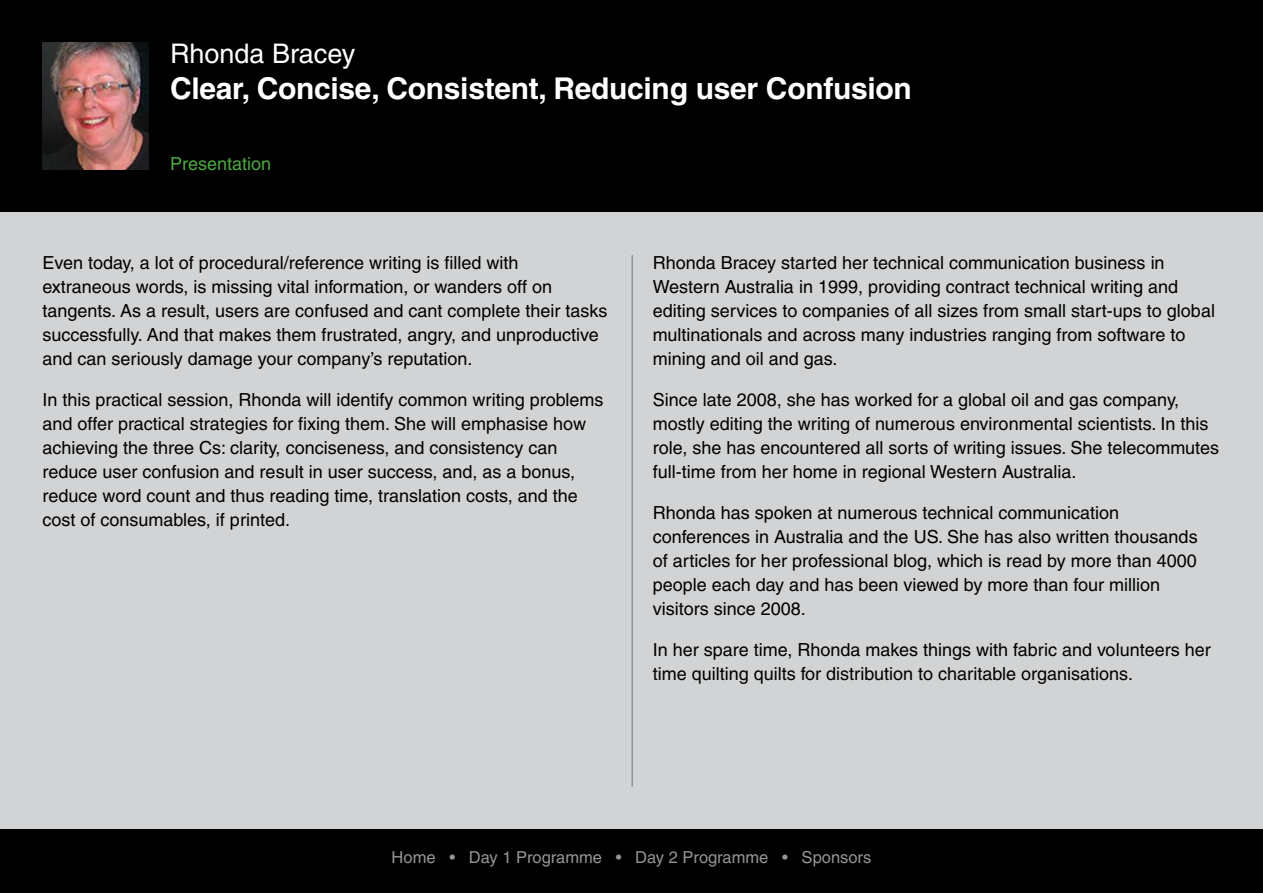
<style>
.page{position:relative;width:1263px;height:893px;background:#d1d3d4}
.page>*{position:absolute;margin:0;border:0;box-sizing:border-box;transform-origin:0 0}
.t1{font:700 30px "Helvetica";letter-spacing:-.01em;color:#fff}
.t2{font:27px "Helvetica";color:#fff}
.t3{font:18px/24px "Helvetica";color:#000}
.t4{font:18px "Helvetica";color:#4daa42}
.t5{font:16.5px "Helvetica";color:#939598}
</style>
<div class="page">
<div style="left:0;top:0;width:1263px;height:212px;background:#000"></div>
<div style="left:0;top:829px;width:1263px;height:64px;background:#000"></div>
<hr style="left:631px;top:255px;width:2px;height:532px;background:#939598">
<img style="left:43px;top:43px;width:106px;height:127px">
<h2 class="t2" style="left:170px;top:38px;width:187px">Rhonda Bracey</h2>
<h1 class="t1" style="left:170px;top:71px;width:743px">Clear, Concise, Consistent, Reducing user Confusion</h1>
<p class="t4" style="left:170px;top:153px;width:103px">Presentation</p>
<p class="t3" style="left:43px;top:251px;width:566px">Even today, a lot of procedural/reference writing is filled with extraneous words, is missing vital information, or wanders off on tangents. As a result, users are confused and cant complete their tasks successfully. And that makes them frustrated, angry, and unproductive and can seriously damage your company’s reputation.</p>
<p class="t3" style="left:43px;top:388px;width:562px">In this practical session, Rhonda will identify common writing problems and offer practical strategies for fixing them. She will emphasise how achieving the three Cs: clarity, conciseness, and consistency can reduce user confusion and result in user success, and, as a bonus, reduce word count and thus reading time, translation costs, and the cost of consumables, if printed.</p>
<p class="t3" style="left:653px;top:251px;width:564px">Rhonda Bracey started her technical communication business in Western Australia in 1999, providing contract technical writing and editing services to companies of all sizes from small start-ups to global multinationals and across many industries ranging from software to mining and oil and gas.</p>
<p class="t3" style="left:653px;top:388px;width:568px">Since late 2008, she has worked for a global oil and gas company, mostly editing the writing of numerous environmental scientists. In this role, she has encountered all sorts of writing issues. She telecommutes full-time from her home in regional Western Australia.</p>
<p class="t3" style="left:653px;top:501px;width:546px">Rhonda has spoken at numerous technical communication conferences in Australia and the US. She has also written thousands of articles for her professional blog, which is read by more than 4000 people each day and has been viewed by more than four million visitors since 2008.</p>
<p class="t3" style="left:653px;top:638px;width:559px">In her spare time, Rhonda makes things with fabric and volunteers her time quilting quilts for distribution to charitable organisations.</p>
<p class="t5" style="left:392px;top:848px;width:481px">Home • Day 1 Programme • Day 2 Programme • Sponsors</p>
</div>
